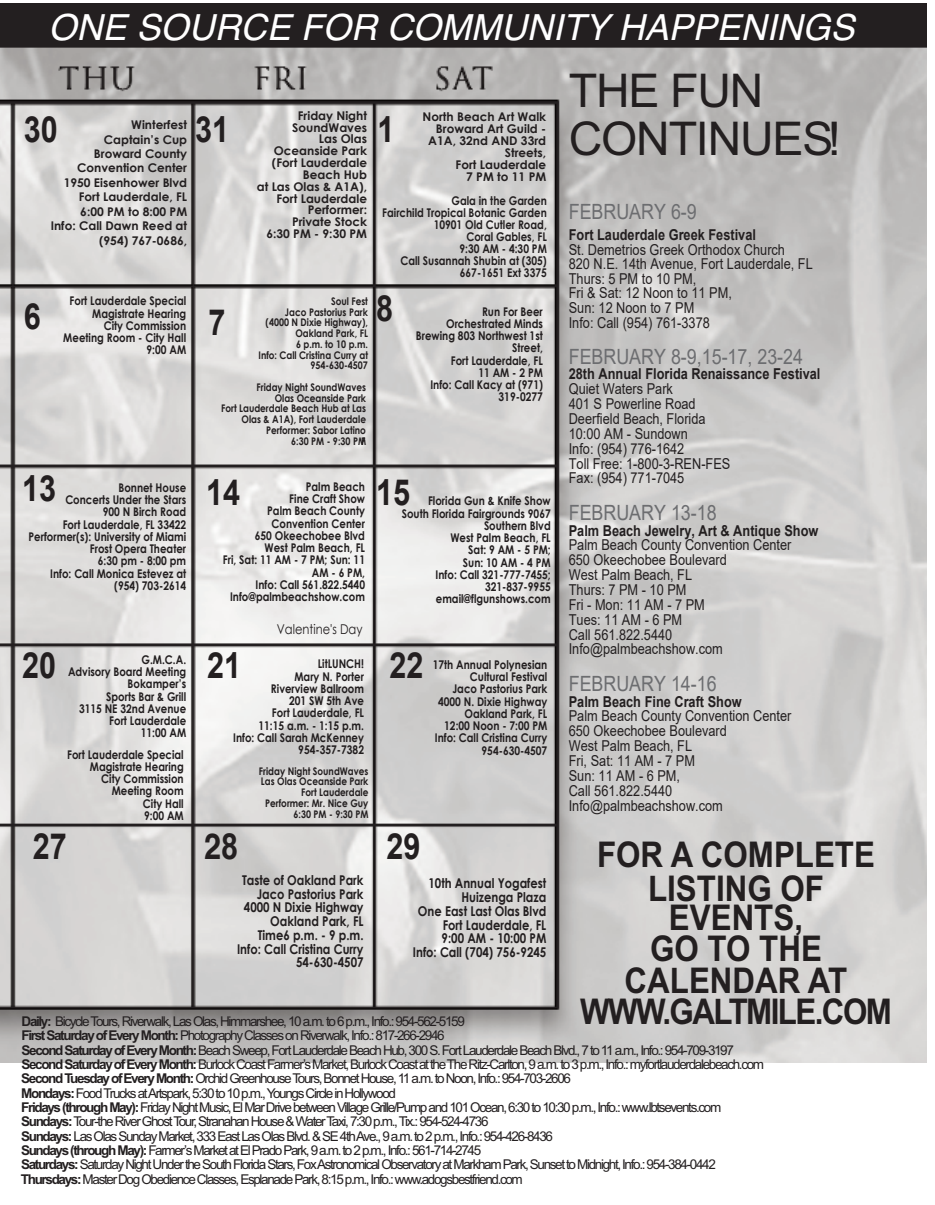
<style>
.page{position:relative;width:935px;height:1205px;background:#fff}
.page>*{position:absolute;margin:0;border:0;box-sizing:border-box;transform-origin:0 0}
.t1{font:46.5px/48px "Arial";letter-spacing:-.025em;color:#231f20}
.t2{font:italic 36px "Helvetica";color:#fff}
.t3{font:700 36px "Arial";color:#231f20;scale:.85 1}
.t4{font:700 36px "Helvetica";color:#231f20;scale:.85 1}
.t5{font:700 35.4px/31.5px "Arial";color:#231f20;text-align:center;scale:.88 1}
.t6{font:21px "Arial";color:#6c6d70;scale:.85 1}
.t7{font:15px/14.9px "Arial";color:#231f20;scale:.85 1}
.t8{font:700 15px "Arial";color:#231f20;scale:.85 1}
.t9{font:13.5px/14.2px "Arial";letter-spacing:-.1em;color:#231f20}
.t10{font:700 13.5px/13.8px "Century Gothic";color:#221e1f;text-align:right;scale:.85 1}
.t11{font:13.5px "Century Gothic";color:#221e1f;scale:.85 1}
.t12{font:700 12px/12.3px "Century Gothic";color:#221e1f;text-align:right;scale:.85 1}
.t13{font:700 12px/11.9px "Century Gothic";color:#231f20;text-align:right}
.t14{font:700 12px/12px "Century Gothic";color:#231f20;text-align:right;scale:.85 1}
.t15{font:700 10.5px/10.6px "Century Gothic";color:#221e1f;text-align:right;scale:.85 1}
.s1{font-family:"Arial"}
.s2{font-weight:700}
</style>
<div class="page">
<img style="left:0;top:4px;width:926px;height:1058px">
<h2 class="t2" style="left:48px;top:7px;width:807px">ONE SOURCE FOR COMMUNITY HAPPENINGS</h2>
<p class="t13" style="left:257px;top:109px;width:112px">Friday Night<br>SoundWaves<br>Las Olas<br>Oceanside Park (Fort Lauderdale<br>Beach Hub<br>at Las Olas &amp; A1A),<br>Fort Lauderdale<br>Performer:<br>Private Stock<br>6:30 PM - 9:30 PM</p>
<p class="t13" style="left:422px;top:110px;width:125px">North Beach Art Walk<br>Broward Art Guild -<br>A1A, 32nd AND 33rd<br>Streets,<br>Fort Lauderdale<br>7 PM to 11 PM</p>
<p class="t13" style="left:51px;top:116px;width:138px;line-height:14.5px">Winterfest<br>Captain’s Cup<br>Broward County<br>Convention Center<br>1950 Eisenhower Blvd<br>Fort Lauderdale, FL<br>6:00 PM to 8:00 PM<br>Info: Call Dawn Reed at (954) 767-0686,</p>
<h2 class="t3" style="left:195px;top:104px;width:42px">31</h2>
<h2 class="t3" style="left:377px;top:104px;width:22px">1</h2>
<h2 class="t3" style="left:24px;top:104px;width:42px">30</h2>
<p class="t14" style="left:382px;top:194px;width:195px">Gala in the Garden<br>Fairchild Tropical Botanic Garden<br>10901 Old Cutler Road,<br>Coral Gables, FL<br>9:30 AM - 4:30 PM<br>Call Susannah Shubin at (305)<br>667-1651 Ext 3375</p>
<p class="t12" style="left:63px;top:294px;width:146px">Fort Lauderdale Special<br>Magistrate Hearing<br>City Commission<br>Meeting Room - City Hall<br>9:00 AM</p>
<p class="t15" style="left:258px;top:295px;width:130px">Soul Fest<br>Jaco Pastorius Park<br>(4000 N Dixie Highway),<br>Oakland Park, FL<br>6 p.m. to 10 p.m.<br>Info: Call Cristina Curry at<br>954-630-4507</p>
<p class="t15" style="left:221px;top:381px;width:172px">Friday Night SoundWaves<br>Olas Oceanside Park<br>Fort Lauderdale Beach Hub at Las<br>Olas &amp; A1A), Fort Lauderdale<br>Performer: Sabor Latino<br>6:30 PM - 9:30 PM</p>
<h2 class="t3" style="left:24px;top:291px;width:22px">6</h2>
<h2 class="t3" style="left:208px;top:296px;width:22px">7</h2>
<p class="t15" style="left:361px;top:435px;width:7px">F</p>
<h2 class="t3" style="left:376px;top:283px;width:22px">8</h2>
<p class="t12" style="left:416px;top:304px;width:151px">Run For Beer<br>Orchestrated Minds<br>Brewing 803 Northwest 1st<br>Street,<br>Fort Lauderdale, FL<br>11 AM - 2 PM<br>Info: Call Kacy at (971)<br>319-0277</p>
<h2 class="t3" style="left:22px;top:462px;width:42px">13</h2>
<h2 class="t3" style="left:206px;top:467px;width:42px">14</h2>
<h2 class="t3" style="left:376px;top:467px;width:42px">15</h2>
<p class="t12" style="left:29px;top:480px;width:187px">Bonnet House<br>Concerts Under the Stars<br>900 N Birch Road<br>Fort Lauderdale, FL 33422<br>Performer(s): University of Miami<br>Frost Opera Theater<br>6:30 pm - 8:00 pm<br>Info: Call Monica Estevez at (954) 703-2614</p>
<p class="t12" style="left:223px;top:480px;width:169px">Palm Beach<br>Fine Craft Show<br>Palm Beach County<br>Convention Center<br>650 Okeechobee Blvd<br>West Palm Beach, FL<br>Fri, Sat: 11 AM - 7 PM; Sun: 11<br>AM - 6 PM,<br>Info: Call 561.822.5440<br>Info@palmbeachshow.com</p>
<p class="t11" style="left:277px;top:619px;width:102px">Valentine's Day</p>
<p class="t12" style="left:401px;top:494px;width:177px">Florida Gun &amp; Knife Show<br>South Florida Fairgrounds 9067<br>Southern Blvd<br>West Palm Beach, FL<br>Sat: 9 AM - 5 PM;<br>Sun: 10 AM - 4 PM<br>Info: Call 321-777-7455;<br>321-837-9955 email@flgunshows.com</p>
<h2 class="t3" style="left:22px;top:640px;width:42px">20</h2>
<h2 class="t3" style="left:207px;top:640px;width:42px">21</h2>
<h2 class="t3" style="left:389px;top:640px;width:42px">22</h2>
<p class="t12" style="left:68px;top:652px;width:140px">G.M.C.A.<br>Advisory Board Meeting<br>Bokamper’s<br>Sports Bar &amp; Grill<br>3115 NE 32nd Avenue<br>Fort Lauderdale<br>11:00 AM</p>
<p class="t12" style="left:67px;top:747px;width:139px">Fort Lauderdale Special<br>Magistrate Hearing<br>City Commission<br>Meeting Room<br>City Hall<br>9:00 AM</p>
<p class="t12" style="left:233px;top:657px;width:155px">LitLUNCH!<br>Mary N. Porter<br>Riverview Ballroom<br>201 SW 5th Ave<br>Fort Lauderdale, FL<br>11:15 a.m. - 1:15 p.m.<br>Info: Call Sarah McKenney<br>954-357-7382</p>
<p class="t15" style="left:259px;top:765px;width:130px">Friday Night SoundWaves<br>Las Olas Oceanside Park<br>Fort Lauderdale<br>Performer: Mr. Nice Guy<br>6:30 PM - 9:30 PM</p>
<p class="t12" style="left:432px;top:657px;width:136px">17th Annual Polynesian<br>Cultural Festival<br>Jaco Pastorius Park<br>4000 N. Dixie Highway<br>Oakland Park, FL<br>12:00 Noon - 7:00 PM<br>Info: Call Cristina Curry<br>954-630-4507</p>
<h1 class="t1" style="left:568px;top:67px;width:273px">THE FUN<br>CONTINUES !</h1>
<h3 class="t6" style="left:568px;top:197px;width:152px">FEBRUARY 6-9</h3>
<p class="t8" style="left:568px;top:224px;width:222px">Fort Lauderdale Greek Festival</p>
<p class="t7" style="left:568px;top:242px;width:288px">St. Demetrios Greek Orthodox Church<br>820 N.E. 14th Avenue, Fort Lauderdale, FL<br>Thurs: 5 PM to 10 PM,<br>Fri &amp; Sat: 12 Noon to 11 PM,<br>Sun: 12 Noon to 7 PM<br>Info: Call (954) 761-3378</p>
<h3 class="t6" style="left:568px;top:342px;width:277px">FEBRUARY 8-9,15-17, 23-24</h3>
<p class="t8" style="left:568px;top:363px;width:297px">28th Annual Florida Renaissance Festival</p>
<p class="t7" style="left:568px;top:381px;width:192px">Quiet Waters Park<br>401 S Powerline Road<br>Deerfield Beach, Florida<br>10:00 AM - Sundown<br>Info: (954) 776-1642<br>Toll Free: 1-800-3-REN-FES<br>Fax: (954) 771-7045</p>
<h3 class="t6" style="left:568px;top:498px;width:175px">FEBRUARY 13-18</h3>
<p class="t8" style="left:568px;top:519px;width:295px">Palm Beach Jewelry, Art &amp; Antique Show</p>
<p class="t7" style="left:568px;top:537px;width:263px">Palm Beach County Convention Center<br>650 Okeechobee Boulevard<br>West Palm Beach, FL<br>Thurs: 7 PM - 10 PM<br>Fri - Mon: 11 AM - 7 PM<br>Tues: 11 AM - 6 PM<br>Call 561.822.5440<br>Info@palmbeachshow.com</p>
<h3 class="t6" style="left:568px;top:669px;width:175px">FEBRUARY 14-16</h3>
<p class="t8" style="left:568px;top:690px;width:205px">Palm Beach Fine Craft Show</p>
<p class="t7" style="left:568px;top:708px;width:263px">Palm Beach County Convention Center<br>650 Okeechobee Boulevard<br>West Palm Beach, FL<br>Fri, Sat: 11 AM - 7 PM<br>Sun: 11 AM - 6 PM,<br>Call 561.822.5440<br>Info@palmbeachshow.com</p>
<h2 class="t3" style="left:33px;top:821px;width:42px">27</h2>
<h2 class="t4" style="left:204px;top:825px;width:42px">2<span class="s1">8</span></h2>
<h2 class="t3" style="left:386px;top:821px;width:42px">29</h2>
<h3 class="t5" style="left:597px;top:837px;width:317px;line-height:33.6px">FOR A COMPLETE<br>LISTING OF</h3>
<h3 class="t5" style="left:580px;top:901px;width:356px">EVENTS,<br>GO TO THE<br>CALENDAR AT<br>WWW.GALTMILE.COM</h3>
<p class="t10" style="left:237px;top:872px;width:150px">Taste of Oakland Park<br>Jaco Pastorius Park<br>4000 N Dixie Highway<br>Oakland Park, FL<br>Time6 p.m. - 9 p.m.<br>Info: Call Cristina Curry<br>54-630-4507</p>
<p class="t10" style="left:413px;top:875px;width:158px">10th Annual Yogafest<br>Huizenga Plaza<br>One East Last Olas Blvd<br>Fort Lauderdale, FL<br>9:00 AM - 10:00 PM<br>Info: Call (704) 756-9245</p>
<p class="t9" style="left:21px;top:1014px;width:744px"><span class="s2">Daily:</span> Bicycle Tours, Riverwalk, Las Olas, Himmarshee, 10 a.m. to 6 p.m., Info.: 954-562-5159<br><span class="s2">First Saturday of Every Month:</span> Photography Classes on Riverwalk, Info.: 817-266-2946<br><span class="s2">Second Saturday of Every Month:</span> Beach Sweep, Fort Lauderdale Beach Hub, 300 S. Fort Lauderdale Beach Blvd., 7 to 11 a.m., Info.: 954-709-3197<br><span class="s2">Second Saturday of Every Month:</span> Burlock Coast Farmer’s Market, Burlock Coast at the The Ritz-Carlton, 9 a.m. to 3 p.m., Info.: myfortlauderdalebeach.com <span class="s2">Second Tuesday of Every Month:</span> Orchid Greenhouse Tours, Bonnet House, 11 a.m. to Noon, Info.: 954-703-2606<br><span class="s2">Mondays:</span> Food Trucks atArtspark, 5:30 to 10 p.m.,Youngs Circle in Hollywood<br><span class="s2">Fridays (through May):</span> Friday Night Music, El Mar Drive between Village Grille/Pump and 101 Ocean, 6:30 to 10:30 p.m., Info.: www.lbtsevents.com <span class="s2">Sundays:</span> Tour-the River GhostTour, Stranahan House &amp; Water Taxi, 7:30 p.m.,Tix.: 954-524-4736<br><span class="s2">Sundays:</span> Las Olas Sunday Market, 333 East Las Olas Blvd. &amp; SE 4th Ave., 9 a.m. to 2 p.m., Info.: 954-426-8436<br><span class="s2">Sundays (through May):</span> Farmer’s Market at El Prado Park, 9 a.m. to 2 p.m., Info.: 561-714-2745<br><span class="s2">Saturdays:</span> Saturday Night Under the South Florida Stars, Fox Astronomical Observatory at Markham Park, Sunset to Midnight, Info.: 954-384-0442<br><span class="s2">Thursdays:</span> Master Dog Obedience Classes, Esplanade Park, 8:15 p.m., Info.: www.adogsbestfriend.com</p>
</div>
